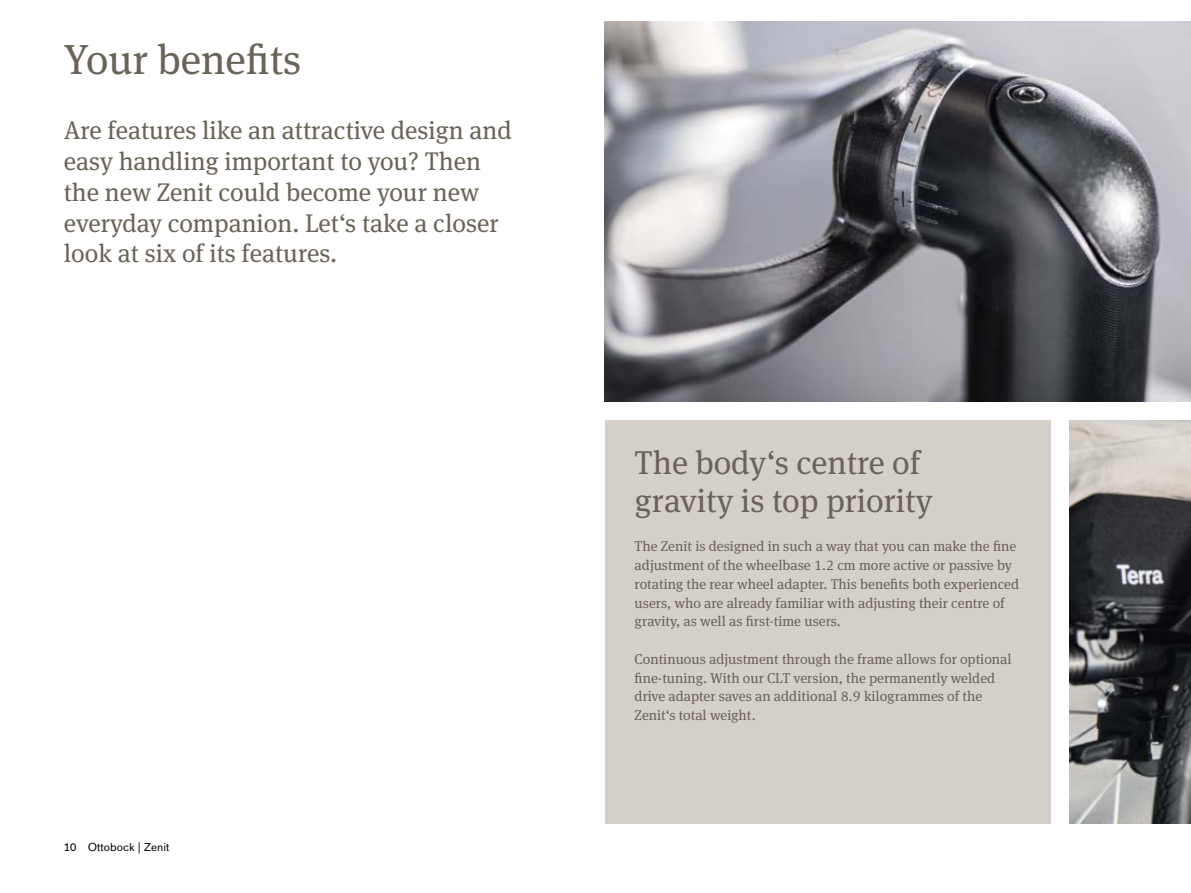
<style>
.page{position:relative;width:1191px;height:893px;background:#fff}
.page>*{position:absolute;margin:0;border:0;box-sizing:border-box;transform-origin:0 0}
.t1{font:42px "OBO Serif";color:#6a6358}
.t2{font:33px/38.2px "OBO Serif";color:#6a6358}
.t3{font:25.5px/30.8px "OBO Serif";color:#6a6358}
.t4{font:14.25px/18.8px "OBO Serif";color:#6a6358}
.t5{font:11.25px "OBO Sans";letter-spacing:.005em;color:#000}
</style>
<div class="page">
<img style="left:605px;top:21px;width:586px;height:381px">
<img style="left:1069px;top:420px;width:122px;height:403px">
<div style="left:605px;top:420px;width:445px;height:403px;background:#d4d0c9"></div>
<h1 class="t1" style="left:64px;top:35px;width:239px">Your benefits</h1>
<h3 class="t3" style="left:64px;top:115px;width:449px">Are features like an attractive design and easy handling important to you? Then the new Zenit could become your new everyday companion. Let‘s take a closer look at six of its features.</h3>
<p class="t5" style="left:64px;top:841px;width:107px">10 Ottobock | Zenit</p>
<h2 class="t2" style="left:634px;top:443px;width:299px">The body‘s centre of gravity is top priority</h2>
<p class="t4" style="left:634px;top:537px;width:386px">The Zenit is designed in such a way that you can make the fine adjustment of the wheelbase 1.2 cm more active or passive by rotating the rear wheel adapter. This benefits both experienced users, who are already familiar with adjusting their centre of gravity, as well as first-time users.</p>
<p class="t4" style="left:634px;top:650px;width:379px">Continuous adjustment through the frame allows for optional fine-tuning. With our CLT version, the permanently welded drive adapter saves an additional 8.9 kilogrammes of the Zenit‘s total weight.</p>
</div>
